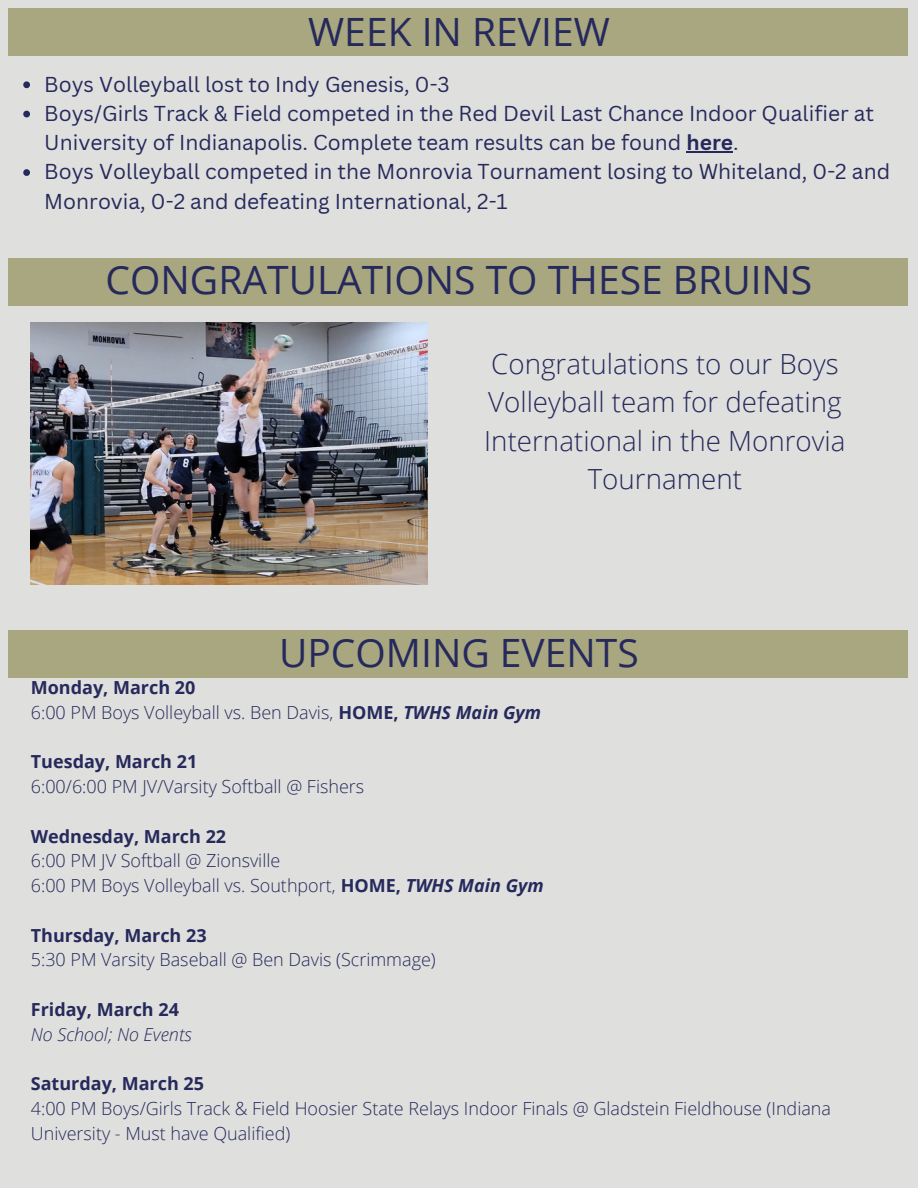
<style>
.page{position:relative;width:918px;height:1188px;background:#dfe0dd}
.page>*{position:absolute;margin:0;border:0;box-sizing:border-box;transform-origin:0 0}
.t1{font:39px "Open Sans";color:#26295c}
.t2{font:300 27.75px/38.2px "Open Sans";color:#26295c;text-align:center}
.t3{font:21px/29.2px "Canva Sans";color:#26295c}
.t4{font:300 18px/24.8px "Open Sans";color:#26295c}
.t5{font:700 18px "Open Sans";color:#26295c}
.t6{font:italic 300 18px "Open Sans";color:#26295c}
.s1{font-weight:700}
.s2{font-weight:700;font-style:italic}
</style>
<div class="page">
<div style="left:9px;top:8px;width:899px;height:47px;background:#a8a780"></div>
<div style="left:9px;top:631px;width:899px;height:47px;background:#a8a780"></div>
<img style="left:31px;top:323px;width:397px;height:262px">
<svg style="left:23px;top:81px;width:7px;height:7px"></svg>
<svg style="left:23px;top:111px;width:7px;height:6px"></svg>
<hr style="left:687px;top:151px;width:46px;height:1px;background:#26295c">
<svg style="left:23px;top:169px;width:7px;height:7px"></svg>
<div style="left:9px;top:258px;width:899px;height:47px;background:#a8a780"></div>
<h1 class="t1" style="left:308px;top:5px;width:303px">WEEK IN REVIEW</h1>
<p class="t3" style="left:44px;top:69px;width:847px">Boys Volleyball lost to Indy Genesis, 0-3<br>Boys/Girls Track &amp; Field competed in the Red Devil Last Chance Indoor Qualifier at University of Indianapolis. Complete team results can be found <span class="s1">here</span>.<br>Boys Volleyball competed in the Monrovia Tournament losing to Whiteland, 0-2 and Monrovia, 0-2 and defeating International, 2-1</p>
<h1 class="t1" style="left:106px;top:253px;width:708px">CONGRATULATIONS TO THESE BRUINS</h1>
<h2 class="t2" style="left:484px;top:344px;width:363px">Congratulations to our Boys<br>Volleyball team for defeating<br>International in the Monrovia<br>Tournament</h2>
<h1 class="t1" style="left:279px;top:626px;width:361px">UPCOMING EVENTS</h1>
<p class="t4" style="left:31px;top:675px;width:512px"><span class="s1">Monday, March 20<br></span>6:00 PM Boys Volleyball vs. Ben Davis, <span class="s1">HOME,</span> <span class="s2">TWHS Main Gym</span></p>
<p class="t5" style="left:31px;top:749px;width:168px">Tuesday, March 21</p>
<p class="t4" style="left:31px;top:774px;width:335px">6:00/6:00 PM JV/Varsity Softball @ Fishers</p>
<p class="t5" style="left:31px;top:823px;width:197px">Wednesday, March 22</p>
<p class="t4" style="left:31px;top:848px;width:514px">6:00 PM JV Softball @ Zionsville<br>6:00 PM Boys Volleyball vs. Southport, <span class="s1">HOME,</span> <span class="s2">TWHS Main Gym</span></p>
<p class="t5" style="left:31px;top:922px;width:177px">Thursday, March 23</p>
<p class="t4" style="left:31px;top:947px;width:406px">5:30 PM Varsity Baseball @ Ben Davis (Scrimmage)</p>
<p class="t5" style="left:31px;top:997px;width:150px">Friday, March 24</p>
<p class="t6" style="left:31px;top:1021px;width:162px">No School; No Events</p>
<p class="t5" style="left:31px;top:1071px;width:175px">Saturday, March 25</p>
<p class="t4" style="left:31px;top:1096px;width:802px">4:00 PM Boys/Girls Track &amp; Field Hoosier State Relays Indoor Finals @ Gladstein Fieldhouse (Indiana<br>University - Must have Qualified)</p>
</div>
